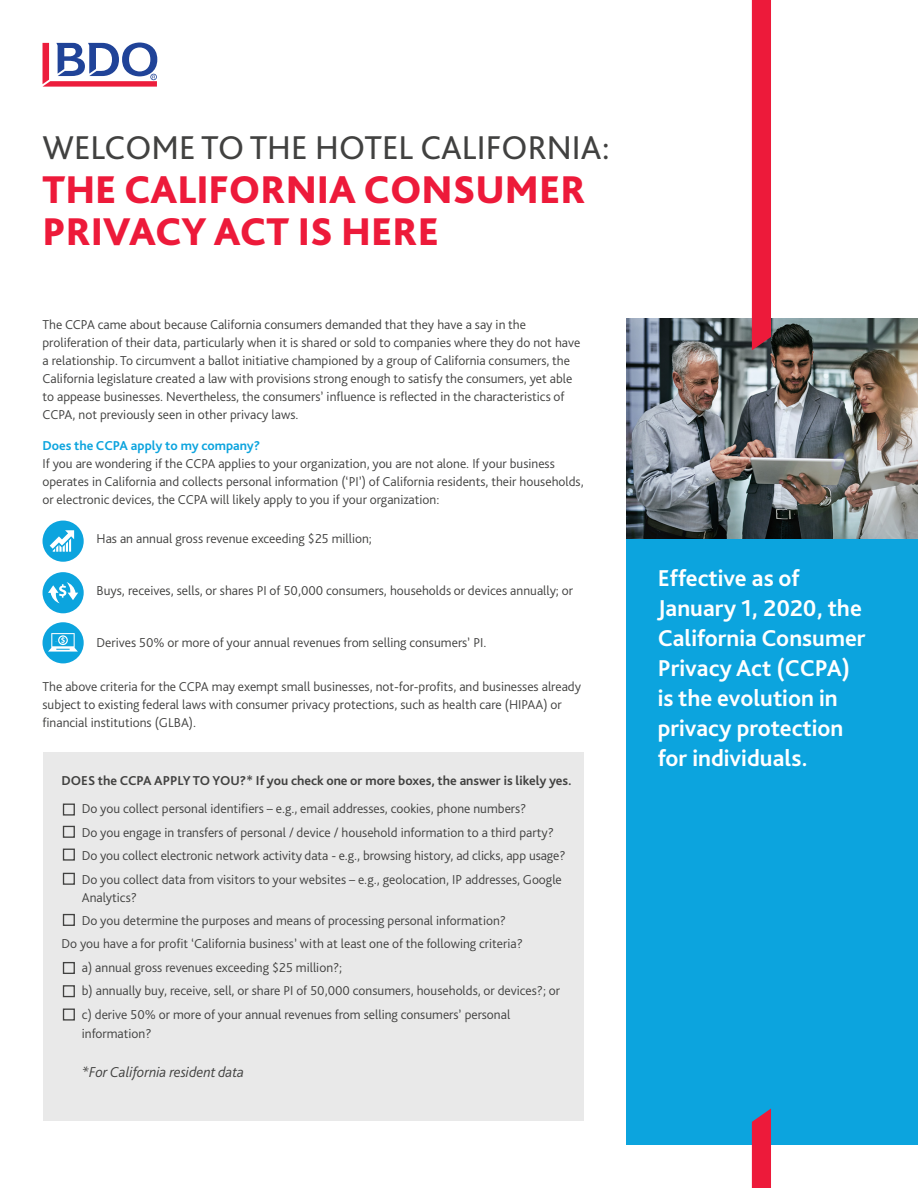
<style>
.page{position:relative;width:918px;height:1188px;background:#fff}
.page>*{position:absolute;margin:0;border:0;box-sizing:border-box;transform-origin:0 0}
.t1{font:800 40.5px/42px "Bliss Pro";color:#ed1a3a}
.t2{font:34.5px "Bliss Pro";color:#414140}
.Body_text_-_3mm_afte{font:700 24px/30px "Bliss Pro";color:#fff}
.t3{font:italic 300 15px "Bliss Pro";color:#414140}
.Body_text_-_3mm_afte-2{font:300 13.5px/18px "Bliss Pro";color:#414140}
.Body_text_-_3mm_afte-3{font:700 13.5px "Bliss Pro";color:#414140}
.s1{font-weight:700;color:#0ca4de}
</style>
<div class="page">
<div style="left:43px;top:753px;width:541px;height:368px;background:#e9e9e9"></div>
<div style="left:626px;top:502px;width:292px;height:643px;background:#0ca4de"></div>
<svg style="left:752px;top:1108px;width:19px;height:80px;background:#d82648"></svg>
<img style="left:626px;top:319px;width:292px;height:220px">
<div style="left:752px;top:0;width:19px;height:350px;background:#ed1a3a"></div>
<svg style="left:43px;top:43px;width:114px;height:44px"></svg>
<div style="left:63px;top:804px;width:12px;height:12px;border:1px solid #414140"></div>
<div style="left:63px;top:826px;width:12px;height:12px;border:1px solid #414140"></div>
<div style="left:63px;top:849px;width:12px;height:12px;border:1px solid #414140"></div>
<div style="left:63px;top:873px;width:12px;height:12px;border:1px solid #414140"></div>
<div style="left:63px;top:914px;width:12px;height:12px;border:1px solid #414140"></div>
<div style="left:63px;top:962px;width:12px;height:12px;border:1px solid #414140"></div>
<div style="left:63px;top:985px;width:12px;height:12px;border:1px solid #414140"></div>
<div style="left:63px;top:1009px;width:12px;height:12px;border:1px solid #414140"></div>
<div style="left:43px;top:521px;width:41px;height:41px;background:#0ca4de;border-radius:50%"></div>
<div style="left:43px;top:572px;width:41px;height:41px;background:#0ca4de;border-radius:50%"></div>
<svg style="left:48px;top:582px;width:30px;height:21px"></svg>
<div style="left:43px;top:622px;width:41px;height:41px;background:#0ca4de;border-radius:50%"></div>
<svg style="left:50px;top:530px;width:24px;height:22px"></svg>
<svg style="left:48px;top:633px;width:30px;height:19px"></svg>
<p class="t2" style="left:43px;top:126px;width:569px">WELCOME TO THE HOTEL CALIFORNIA:</p>
<p class="t1" style="left:43px;top:167px;width:545px">THE CALIFORNIA CONSUMER<br>PRIVACY ACT IS HERE</p>
<p class="Body_text_-_3mm_afte-2" style="left:43px;top:315px;width:539px">The CCPA came about because California consumers demanded that they have a say in the proliferation of their data, particularly when it is shared or sold to companies where they do not have a relationship. To circumvent a ballot initiative championed by a group of California consumers, the California legislature created a law with provisions strong enough to satisfy the consumers, yet able to appease businesses. Nevertheless, the consumers’ influence is reflected in the characteristics of CCPA, not previously seen in other privacy laws.</p>
<p class="Body_text_-_3mm_afte-2" style="left:43px;top:436px;width:543px"><span class="s1">Does the CCPA apply to my company?<br></span>If you are wondering if the CCPA applies to your organization, you are not alone. If your business operates in California and collects personal information (‘PI’) of California residents, their households, or electronic devices, the CCPA will likely apply to you if your organization:</p>
<p class="Body_text_-_3mm_afte-2" style="left:97px;top:529px;width:277px">Has an annual gross revenue exceeding $25 million;</p>
<p class="Body_text_-_3mm_afte-2" style="left:97px;top:581px;width:478px">Buys, receives, sells, or shares PI of 50,000 consumers, households or devices annually; or</p>
<p class="Body_text_-_3mm_afte-2" style="left:97px;top:633px;width:391px">Derives 50% or more of your annual revenues from selling consumers’ PI.</p>
<p class="Body_text_-_3mm_afte-2" style="left:43px;top:677px;width:540px">The above criteria for the CCPA may exempt small businesses, not-for-profits, and businesses already subject to existing federal laws with consumer privacy protections, such as health care (HIPAA) or financial institutions (GLBA).</p>
<p class="Body_text_-_3mm_afte-3" style="left:62px;top:772px;width:512px">DOES the CCPA APPLY TO YOU?* If you check one or more boxes, the answer is likely yes.</p>
<p class="Body_text_-_3mm_afte-2" style="left:82px;top:800px;width:446px">Do you collect personal identifiers – e.g., email addresses, cookies, phone numbers?</p>
<p class="Body_text_-_3mm_afte-2" style="left:82px;top:823px;width:474px">Do you engage in transfers of personal / device / household information to a third party?</p>
<p class="Body_text_-_3mm_afte-2" style="left:82px;top:846px;width:485px">Do you collect electronic network activity data - e.g., browsing history, ad clicks, app usage?</p>
<p class="Body_text_-_3mm_afte-2" style="left:82px;top:870px;width:482px">Do you collect data from visitors to your websites – e.g., geolocation, IP addresses, Google<br>Analytics?</p>
<p class="Body_text_-_3mm_afte-2" style="left:82px;top:911px;width:426px">Do you determine the purposes and means of processing personal information?</p>
<p class="Body_text_-_3mm_afte-2" style="left:62px;top:935px;width:463px">Do you have a for profit ‘California business’ with at least one of the following criteria?</p>
<p class="Body_text_-_3mm_afte-2" style="left:82px;top:958px;width:262px">a) annual gross revenues exceeding $25 million?;</p>
<p class="Body_text_-_3mm_afte-2" style="left:82px;top:981px;width:480px">b) annually buy, receive, sell, or share PI of 50,000 consumers, households, or devices?; or</p>
<p class="Body_text_-_3mm_afte-2" style="left:82px;top:1004px;width:430px;line-height:19.5px">c) derive 50% or more of your annual revenues from selling consumers’ personal information?</p>
<p class="t3" style="left:82px;top:1063px;width:164px">*For California resident data</p>
<p class="Body_text_-_3mm_afte" style="left:658px;top:563px;width:209px">Effective as of<br>January 1, 2020, the<br>California Consumer<br>Privacy Act (CCPA) is the evolution in privacy protection for individuals.</p>
</div>
